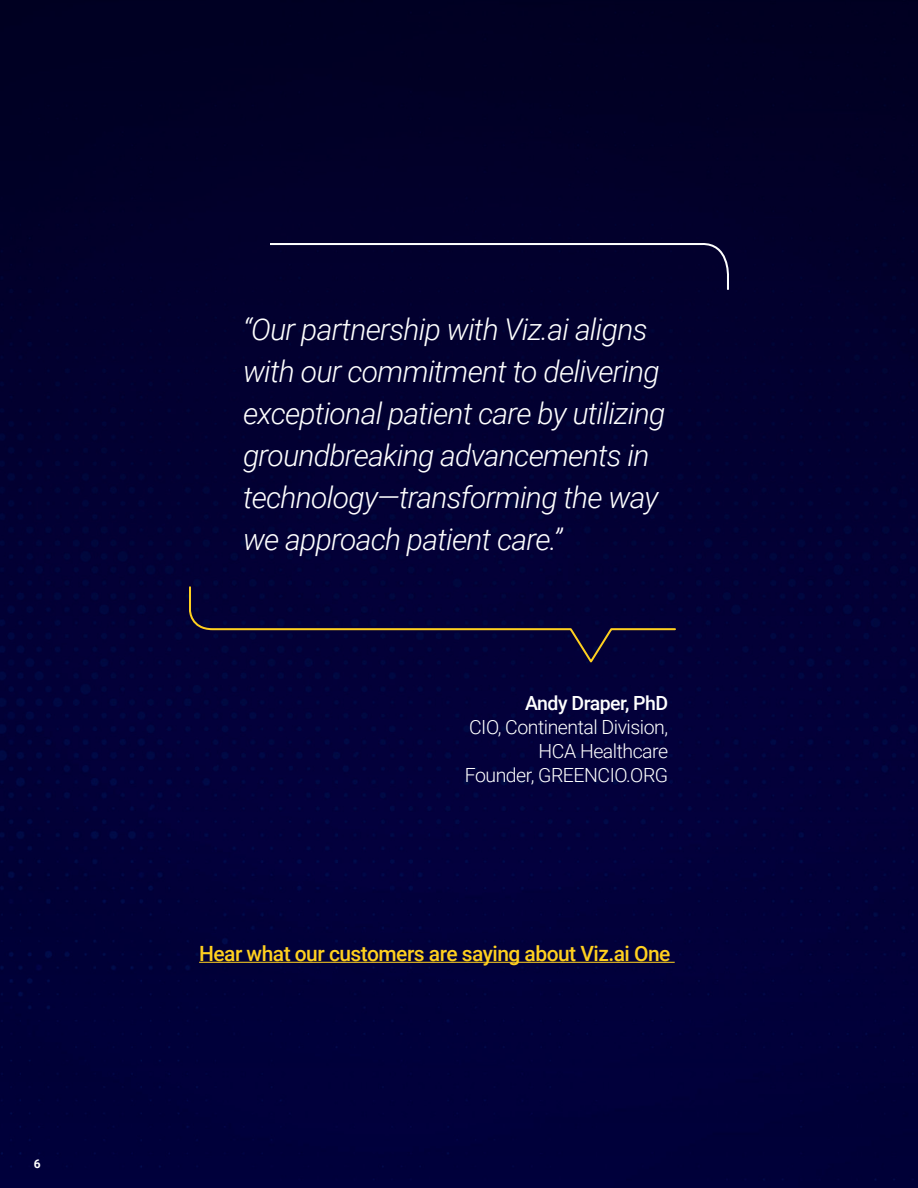
<style>
.page{position:relative;width:918px;height:1188px;background:#fff}
.page>*{position:absolute;margin:0;border:0;box-sizing:border-box;transform-origin:0 0}
.t1{font:italic 300 30px/42px "Roboto";letter-spacing:-.025em;color:#fff}
.t2{font:500 21px "Roboto";letter-spacing:-.025em;color:#ffd01f}
.t3{font:300 19.5px/24px "Roboto";letter-spacing:-.025em;color:#fff;text-align:right}
.t4{font:500 19.5px "Roboto";letter-spacing:-.025em;color:#fff}
.t5{font:700 12px "Roboto";color:#fff}
</style>
<div class="page">
<div style="left:0;top:0;width:918px;height:1188px;background:linear-gradient(to bottom,#020027,#010040)"></div>
<hr style="left:199px;top:962px;width:476px;height:1px;background:#ffd01f">
<svg style="left:188px;top:585px;width:489px;height:80px;background:#090637"></svg>
<div style="left:268px;top:242px;width:462px;height:50px;background:#02002e"></div>
<p class="t5" style="left:34px;top:1159px;width:8px">6</p>
<p class="t1" style="left:243px;top:311px;width:424px">“Our partnership with Viz.ai aligns with our commitment to delivering exceptional patient care by utilizing groundbreaking advancements in technology—transforming the way we approach patient care.”</p>
<p class="t4" style="left:525px;top:689px;width:145px">Andy Draper, PhD</p>
<p class="t3" style="left:465px;top:716px;width:205px">CIO, Continental Division,<br>HCA Healthcare<br>Founder, GREENCIO.ORG</p>
<p class="t2" style="left:199px;top:939px;width:473px">Hear what our customers are saying about Viz.ai One</p>
</div>
